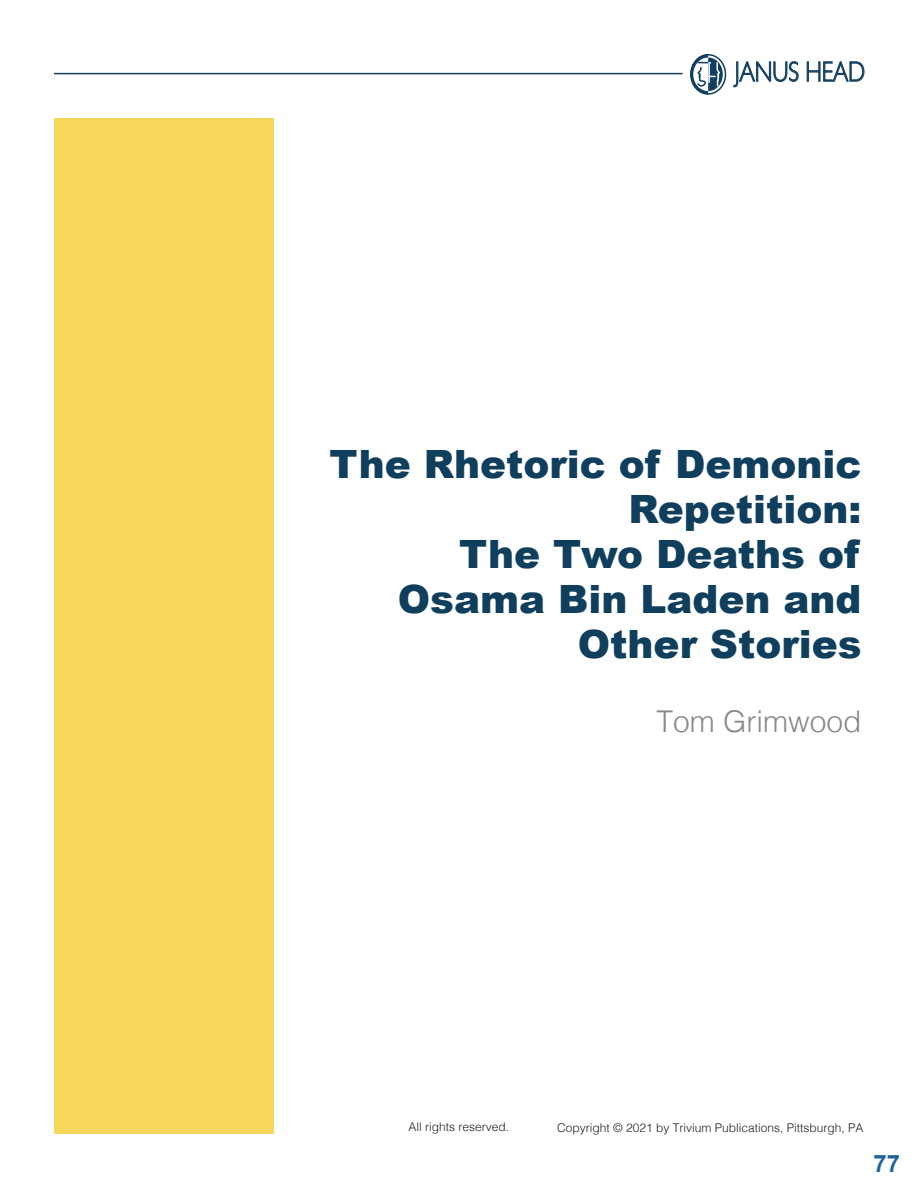
<style>
.page{position:relative;width:918px;height:1188px;background:#fff}
.page>*{position:absolute;margin:0;border:0;box-sizing:border-box;transform-origin:0 0}
.Essay_Cover_Header{font:900 39px/45px "Arial";color:#103f5e;text-align:right}
.Essay_Cover-Author_n{font:300 30px "Helvetica";color:#86888b}
.t1{font:300 28.35px "Gill Sans";color:#123f5f;scale:.81 1}
.t2{font:700 24px "Arial";color:#21649c}
.t3{font:300 12px "Helvetica";color:#231f20}
</style>
<div class="page">
<div style="left:690px;top:54px;width:36px;height:41px;border:2px solid #123f5f;border-radius:50%"></div>
<svg style="left:690px;top:54px;width:33px;height:41px"></svg>
<hr style="left:54px;top:73px;width:629px;height:1px;background:#123f5f">
<div style="left:54px;top:118px;width:219px;height:1016px;background:#f6d65b"></div>
<p class="t1" style="left:735px;top:50px;width:162px">JANUS HEAD</p>
<p class="Essay_Cover_Header" style="left:330px;top:440px;width:534px">The Rhetoric of Demonic<br>Repetition:</p>
<p class="Essay_Cover_Header" style="left:398px;top:530px;width:465px">The Two Deaths of<br>Osama Bin Laden and<br>Other Stories</p>
<p class="Essay_Cover-Author_n" style="left:657px;top:696px;width:207px">Tom Grimwood</p>
<p class="t3" style="left:409px;top:1117px;width:102px">All rights reserved.</p>
<p class="t3" style="left:557px;top:1118px;width:308px">Copyright © 2021 by Trivium Publications, Pittsburgh, PA</p>
<p class="t2" style="left:874px;top:1148px;width:28px">77</p>
</div>
